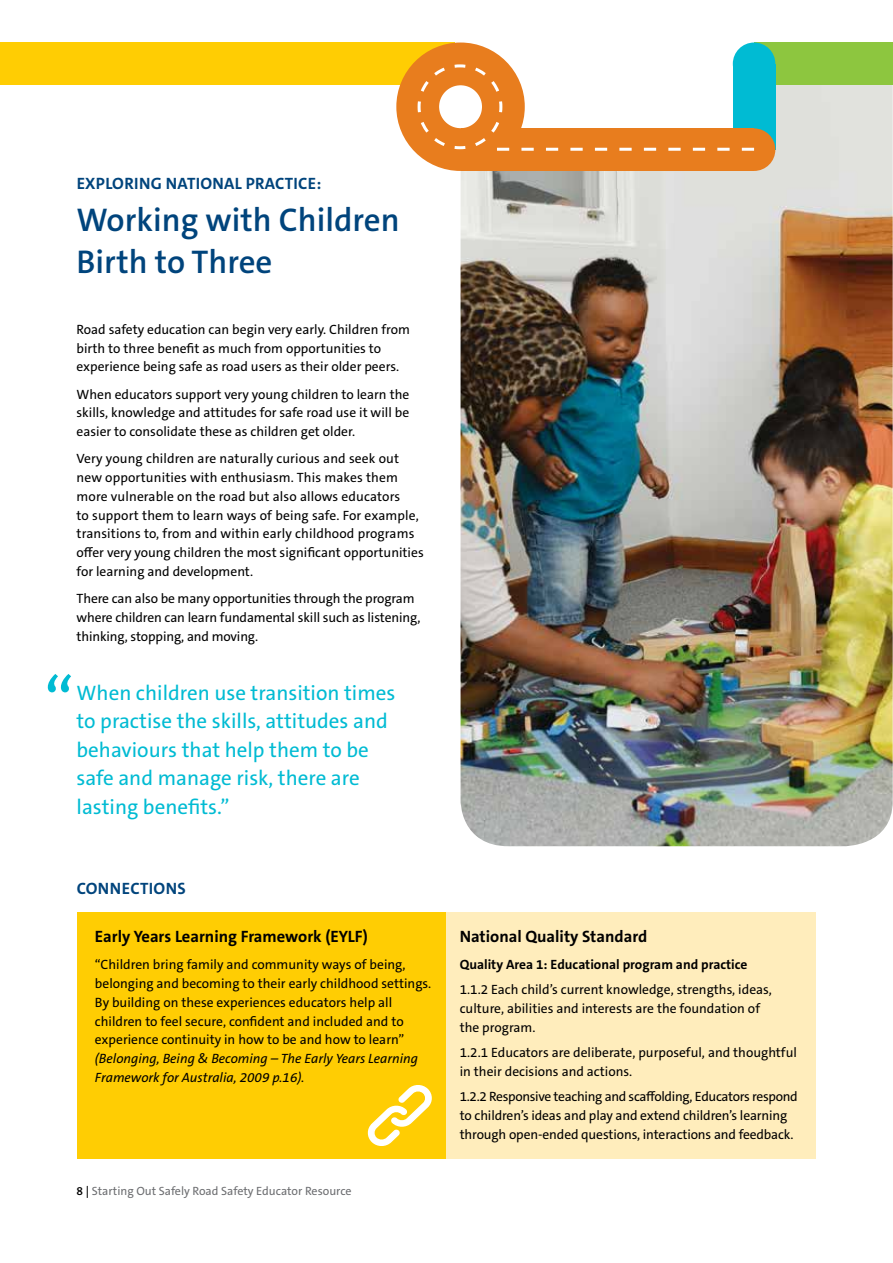
<style>
.page{position:relative;width:893px;height:1263px;background:#fff}
.page>*{position:absolute;margin:0;border:0;box-sizing:border-box;transform-origin:0 0}
.t1{font:69px "The Sans C5";color:#00bbd3}
.t2{font:600 33px/42px "The Sans C5";color:#00447c}
.t3{font:21px/28.5px "The Sans C5";color:#00bbd3}
.t4{font:700 16.5px "The Sans C5";color:#000}
.t5{font:700 16.5px "The Sans C5";letter-spacing:.02em;color:#00447c}
.t6{font:13.5px/18.8px "The Sans C5";color:#000}
.t7{font:italic 13.5px/18.8px "The Sans C5";color:#000}
.t8{font:700 13.5px "The Sans C5";color:#000}
.t9{font:12px "The Sans C5";color:#6d6e71}
.s1{font-weight:600;color:#000}
</style>
<div class="page">
<img style="left:461px;top:85px;width:432px;height:761px">
<div style="left:0;top:43px;width:454px;height:42px;background:#ffcd03"></div>
<div style="left:396px;top:43px;width:129px;height:128px;border:43px solid #e87d1e;border-radius:50%"></div>
<div style="left:77px;top:913px;width:369px;height:246px;background:#ffcd03"></div>
<div style="left:446px;top:913px;width:370px;height:246px;background:#ffedbc"></div>
<svg style="left:367px;top:1085px;width:65px;height:61px"></svg>
<div style="left:754px;top:43px;width:139px;height:42px;background:#8dc63f"></div>
<div style="left:733px;top:64px;width:42px;height:86px;background:#00bbd3"></div>
<div style="left:733px;top:128px;width:42px;height:43px;background:#e87d1e;border-radius:50%"></div>
<div style="left:461px;top:128px;width:293px;height:43px;background:#e87d1e"></div>
<div style="left:733px;top:43px;width:42px;height:42px;background:#00bbd3;border-radius:50%"></div>
<svg style="left:416px;top:63px;width:338px;height:88px"></svg>
<p class="t5" style="left:77px;top:173px;width:246px">EXPLORING NATIONAL PRACTICE:</p>
<h2 class="t2" style="left:77px;top:199px;width:325px">Working with Children<br>Birth to Three</h2>
<p class="t6" style="left:77px;top:320px;width:335px">Road safety education can begin very early. Children from birth to three benefit as much from opportunities to experience being safe as road users as their older peers.</p>
<p class="t6" style="left:77px;top:385px;width:334px;text-align:justify">When educators support very young children to learn the skills, knowledge and attitudes for safe road use it will be easier to consolidate these as children get older.</p>
<p class="t6" style="left:77px;top:450px;width:349px">Very young children are naturally curious and seek out new opportunities with enthusiasm. This makes them more vulnerable on the road but also allows educators<br>to support them to learn ways of being safe. For example, transitions to, from and within early childhood programs offer very young children the most significant opportunities for learning and development.</p>
<p class="t6" style="left:77px;top:589px;width:345px">There can also be many opportunities through the program where children can learn fundamental skill such as listening, thinking, stopping, and moving.</p>
<h1 class="t1" style="left:44px;top:658px;width:31px">“</h1>
<h3 class="t3" style="left:77px;top:679px;width:320px">When children use transition times to practise the skills, attitudes and behaviours that help them to be safe and manage risk, there are lasting benefits.”</h3>
<p class="t5" style="left:77px;top:878px;width:110px">CONNECTIONS</p>
<p class="t4" style="left:95px;top:926px;width:274px">Early Years Learning Framework (EYLF)</p>
<p class="t6" style="left:95px;top:955px;width:338px">“Children bring family and community ways of being, belonging and becoming to their early childhood settings.<br>By building on these experiences educators help all children to feel secure, confident and included and to experience continuity in how to be and how to learn”</p>
<p class="t7" style="left:95px;top:1049px;width:325px">(Belonging, Being &amp; Becoming – The Early Years Learning<br>Framework for Australia, 2009 p.16).</p>
<p class="t9" style="left:77px;top:1183px;width:277px"><span class="s1">8 |</span> Starting Out Safely Road Safety Educator Resource</p>
<p class="t4" style="left:460px;top:926px;width:189px">National Quality Standard</p>
<p class="t8" style="left:460px;top:956px;width:289px">Quality Area 1: Educational program and practice</p>
<p class="t6" style="left:460px;top:981px;width:314px">1.1.2 Each child’s current knowledge, strengths, ideas, culture, abilities and interests are the foundation of the program.</p>
<p class="t6" style="left:460px;top:1043px;width:339px">1.2.1 Educators are deliberate, purposeful, and thoughtful in their decisions and actions.</p>
<p class="t6" style="left:460px;top:1087px;width:339px">1.2.2 Responsive teaching and scaffolding, Educators respond to children’s ideas and play and extend children’s learning through open-ended questions, interactions and feedback.</p>
</div>
